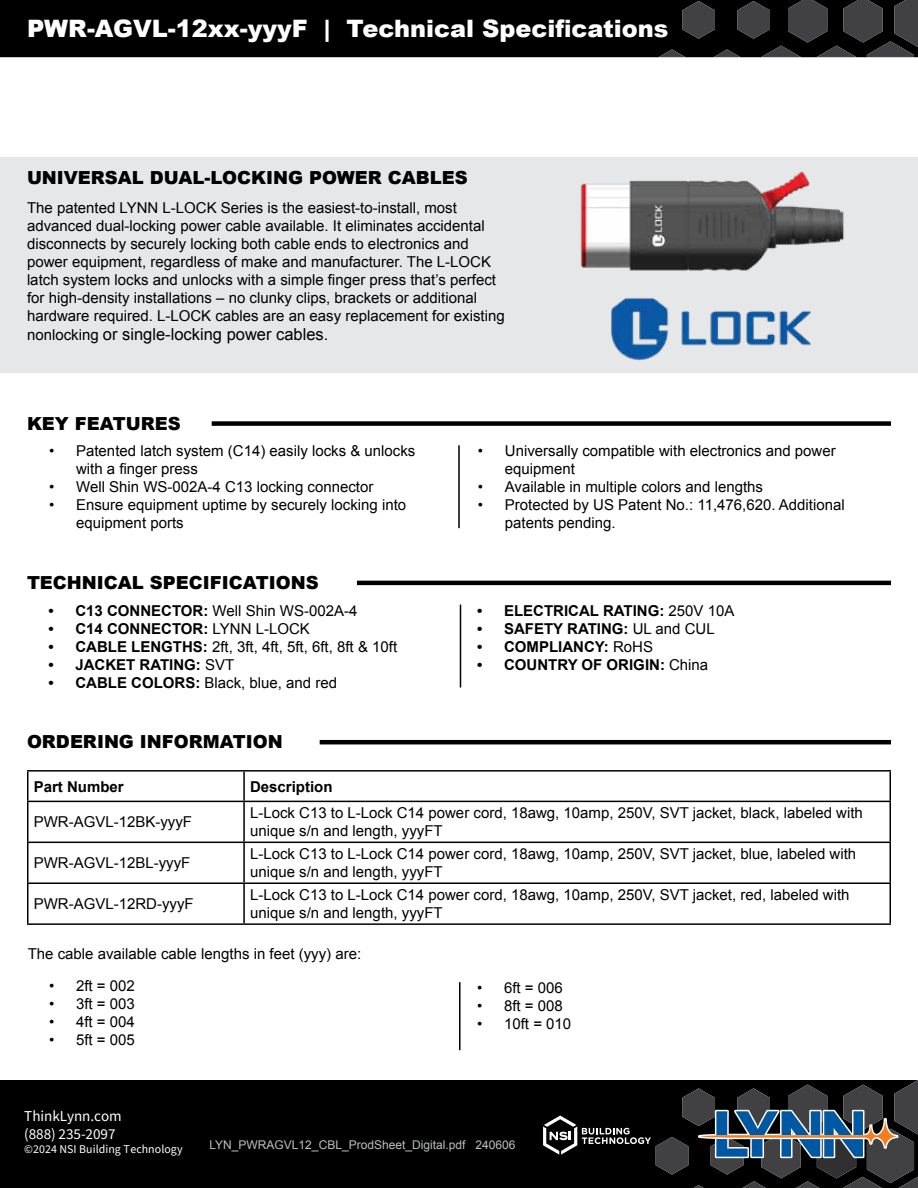
<style>
.page{position:relative;width:918px;height:1188px;background:#fff}
.page>*{position:absolute;margin:0;border:0;box-sizing:border-box;transform-origin:0 0}
.t1{font:900 24px "Arial";color:#fff}
.t2{font:900 18px "Arial";color:#000}
.t3{font:16.5px "Arial";color:#000}
.t4{font:15.15px/17.2px "Source Sans 3";letter-spacing:-.005em;color:#fff}
.t5{font:15px/18px "Arial";color:#000}
.t6{font:700 15px "Arial";color:#000}
.t7{font:12px "Arial";color:#bcbec0}
.t8{font:11.85px "Source Sans 3";letter-spacing:.005em;color:#fff}
.s1{font-size:15px}
.s2{font-weight:700}
.s3{font-weight:400}
</style>
<div class="page">
<div style="left:0;top:1080px;width:543px;height:108px;background:#000"></div>
<div style="left:0;top:0;width:658px;height:57px;background:#000"></div>
<svg style="left:658px;top:0;width:260px;height:57px;background:#1e1e1e"></svg>
<svg style="left:543px;top:1080px;width:375px;height:108px;background:#252a2f"></svg>
<div style="left:0;top:157px;width:918px;height:216px;background:#e6e7e8"></div>
<div style="left:212px;top:421px;width:679px;height:5px;background:#000"></div>
<hr style="left:458px;top:445px;width:2px;height:83px;background:#000">
<hr style="left:357px;top:581px;width:534px;height:4px;background:#000">
<hr style="left:460px;top:605px;width:1px;height:83px;background:#000">
<hr style="left:320px;top:740px;width:571px;height:4px;background:#000">
<hr style="left:27px;top:770px;width:217px;height:2px;background:#000">
<svg style="left:27px;top:772px;width:1px;height:29px"></svg>
<hr style="left:244px;top:770px;width:647px;height:2px;background:#000">
<hr style="left:243px;top:772px;width:2px;height:29px;background:#000">
<svg style="left:890px;top:772px;width:1px;height:29px"></svg>
<hr style="left:27px;top:801px;width:217px;height:1px;background:#000">
<hr style="left:27px;top:802px;width:1px;height:40px;background:#000">
<hr style="left:244px;top:801px;width:647px;height:1px;background:#000">
<hr style="left:243px;top:802px;width:2px;height:40px;background:#000">
<hr style="left:890px;top:802px;width:1px;height:40px;background:#000">
<hr style="left:27px;top:842px;width:217px;height:1px;background:#000">
<hr style="left:27px;top:843px;width:1px;height:39px;background:#000">
<hr style="left:244px;top:842px;width:647px;height:1px;background:#000">
<hr style="left:243px;top:843px;width:2px;height:39px;background:#000">
<hr style="left:890px;top:843px;width:1px;height:39px;background:#000">
<hr style="left:27px;top:882px;width:217px;height:2px;background:#000">
<hr style="left:27px;top:884px;width:1px;height:39px;background:#000">
<hr style="left:244px;top:882px;width:647px;height:2px;background:#000">
<hr style="left:243px;top:884px;width:2px;height:39px;background:#000">
<hr style="left:890px;top:884px;width:1px;height:39px;background:#000">
<hr style="left:27px;top:923px;width:217px;height:2px;background:#000">
<hr style="left:244px;top:923px;width:647px;height:2px;background:#000">
<hr style="left:459px;top:982px;width:2px;height:68px;background:#000">
<img style="left:580px;top:172px;width:264px;height:189px">
<h1 class="t1" style="left:27px;top:11px;width:643px">PWR-AGVL-12xx-yyyF | Technical Specifications</h1>
<p class="t2" style="left:27px;top:165px;width:442px">UNIVERSAL DUAL-LOCKING POWER CABLES</p>
<p class="t5" style="left:27px;top:198px;width:479px">The patented LYNN L-LOCK Series is the easiest-to-install, most advanced dual-locking power cable available. It eliminates accidental disconnects by securely locking both cable ends to electronics and power equipment, regardless of make and manufacturer. The L-LOCK latch system locks and unlocks with a simple finger press that’s perfect for high-density installations – no clunky clips, brackets or additional hardware required. L-LOCK cables are an easy replacement for existing</p>
<p class="t3" style="left:27px;top:324px;width:303px"><span class="s1">nonlocking</span> or single-locking power cables.</p>
<p class="t2" style="left:27px;top:410px;width:155px">KEY FEATURES</p>
<p class="t5" style="left:76px;top:442px;width:341px;text-indent:-27px">• Patented latch system (C14) easily locks &amp; unlocks with a finger press</p>
<p class="t5" style="left:49px;top:478px;width:326px">• Well Shin WS-002A-4 C13 locking connector</p>
<p class="t5" style="left:76px;top:496px;width:332px;text-indent:-27px">• Ensure equipment uptime by securely locking into equipment ports</p>
<p class="t2" style="left:27px;top:570px;width:293px">TECHNICAL SPECIFICATIONS</p>
<p class="t5" style="left:48px;top:601px;width:311px"><span class="s2">• C13 CONNECTOR:</span> Well Shin WS-002A-4</p>
<p class="t6" style="left:48px;top:618px;width:263px">• C14 CONNECTOR: <span class="s3">LYNN L-LOCK</span></p>
<p class="t5" style="left:48px;top:637px;width:350px"><span class="s2">• CABLE LENGTHS:</span> 2ft, 3ft, 4ft, 5ft, 6ft, 8ft &amp; 10ft</p>
<p class="t6" style="left:48px;top:654px;width:187px">• JACKET RATING: <span class="s3">SVT</span></p>
<p class="t5" style="left:48px;top:673px;width:290px"><span class="s2">• CABLE COLORS:</span> Black, blue, and red</p>
<p class="t5" style="left:505px;top:442px;width:332px;text-indent:-27px">• Universally compatible with electronics and power equipment</p>
<p class="t5" style="left:478px;top:478px;width:287px">• Available in multiple colors and lengths</p>
<p class="t5" style="left:505px;top:496px;width:341px;text-indent:-27px">• Protected by US Patent No.: 11,476,620. Additional patents pending.</p>
<p class="t6" style="left:477px;top:600px;width:259px">• ELECTRICAL RATING: <span class="s3">250V 10A</span></p>
<p class="t6" style="left:477px;top:618px;width:239px">• SAFETY RATING: <span class="s3">UL and CUL</span></p>
<p class="t6" style="left:477px;top:636px;width:177px">• COMPLIANCY: <span class="s3">RoHS</span></p>
<p class="t6" style="left:477px;top:654px;width:233px">• COUNTRY OF ORIGIN: <span class="s3">China</span></p>
<p class="t2" style="left:27px;top:729px;width:257px">ORDERING INFORMATION</p>
<p class="t6" style="left:34px;top:776px;width:92px">Part Number</p>
<p class="t6" style="left:250px;top:776px;width:84px">Description</p>
<p class="t5" style="left:34px;top:813px;width:160px">PWR-AGVL-12BK-yyyF</p>
<p class="t5" style="left:250px;top:804px;width:614px">L-Lock C13 to L-Lock C14 power cord, 18awg, 10amp, 250V, SVT jacket, black, labeled with unique s/n and length, yyyFT</p>
<p class="t5" style="left:34px;top:854px;width:158px">PWR-AGVL-12BL-yyyF</p>
<p class="t5" style="left:250px;top:845px;width:608px">L-Lock C13 to L-Lock C14 power cord, 18awg, 10amp, 250V, SVT jacket, blue, labeled with unique s/n and length, yyyFT</p>
<p class="t5" style="left:34px;top:895px;width:162px">PWR-AGVL-12RD-yyyF</p>
<p class="t5" style="left:250px;top:886px;width:601px">L-Lock C13 to L-Lock C14 power cord, 18awg, 10amp, 250V, SVT jacket, red, labeled with unique s/n and length, yyyFT</p>
<p class="t5" style="left:28px;top:945px;width:335px">The cable available cable lengths in feet (yyy) are:</p>
<p class="t5" style="left:49px;top:977px;width:87px">• 2ft = 002</p>
<p class="t5" style="left:49px;top:995px;width:87px">• 3ft = 003</p>
<p class="t5" style="left:49px;top:1013px;width:87px">• 4ft = 004</p>
<p class="t5" style="left:49px;top:1031px;width:87px">• 5ft = 005</p>
<p class="t5" style="left:477px;top:979px;width:87px">• 6ft = 006</p>
<p class="t5" style="left:477px;top:997px;width:87px">• 8ft = 008</p>
<p class="t5" style="left:477px;top:1015px;width:96px">• 10ft = 010</p>
<p class="t4" style="left:24px;top:1108px;width:99px">ThinkLynn.com (888) 235-2097</p>
<p class="t8" style="left:24px;top:1142px;width:160px">©2024 NSI Building Technology</p>
<p class="t7" style="left:210px;top:1137px;width:307px">LYN_PWRAGVL12_CBL_ProdSheet_Digital.pdf 240606</p>
</div>
